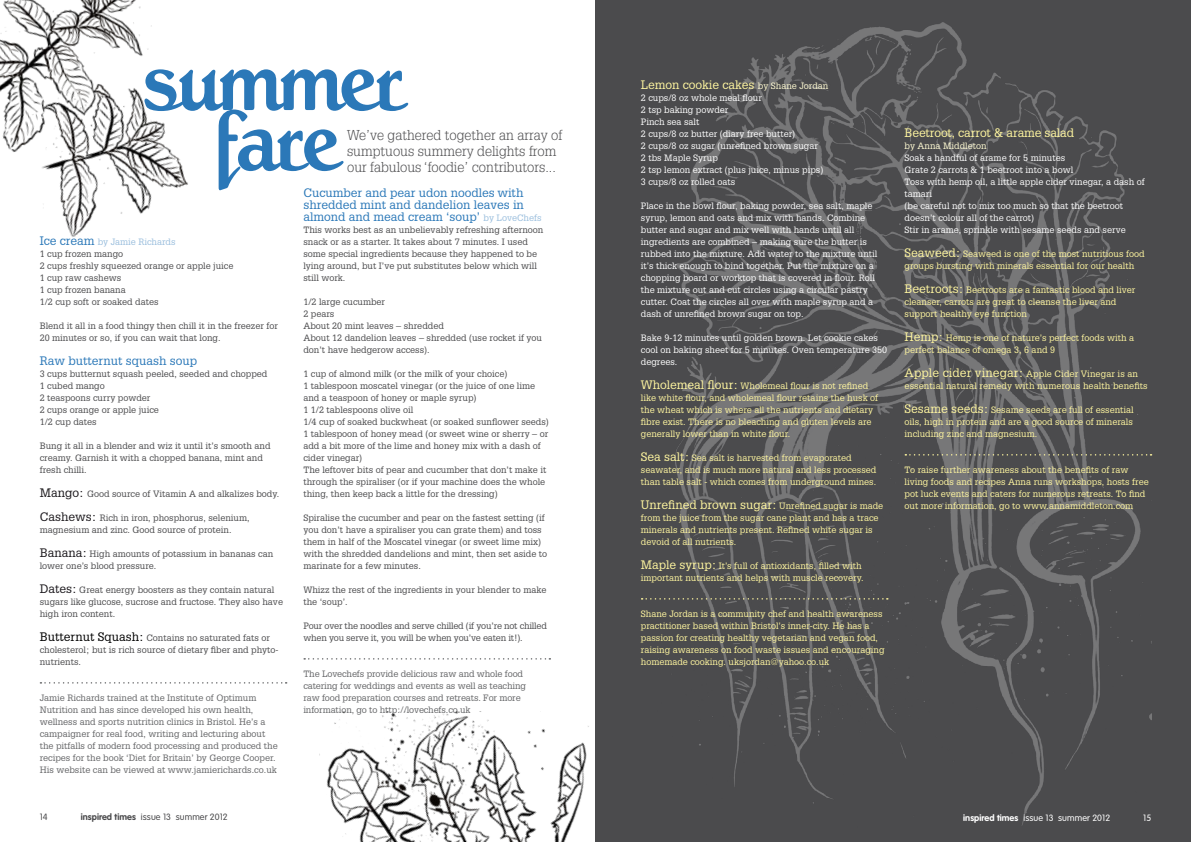
<style>
.page{position:relative;width:1191px;height:842px;background:#fff}
.page>*{position:absolute;margin:0;border:0;box-sizing:border-box;transform-origin:0 0}
.t1{font:90px "Arcade";color:#2b78b8}
.t2{font:300 14px/16px "Glypha LT Std";color:#4b4b4d}
.t3{font:12px/12px "Glypha LT Std";color:#2b78b8}
.t4{font:12px "Glypha LT Std";color:#fff6a0}
.t5{font:9px/12px "Glypha LT Std";color:#4b4b4d}
.t6{font:9px/12px "Glypha LT Std";color:#fff6a0}
.t7{font:9px/12px "Glypha LT Std";color:#fff}
.t8{font:9px/12px "Glypha LT Std";color:#646567}
.t9{font:9px/12px "Glypha LT Std";letter-spacing:-.02em;color:#4b4b4d}
.t10{font:300 9px "VAG Rounded Std";letter-spacing:.01em;color:#4b4b4d}
.t11{font:300 9px "VAG Rounded Std";letter-spacing:.01em;color:#fff}
.t12{font:9px "Glypha LT Std";color:#fffbd3}
.s1{font-size:9px;color:#9abedd}
.s2{font-size:12px;color:#2b78b8}
.s3{color:#9abedd}
.s4{font-size:12px;color:#1a171b}
.s5{font-size:12px;color:#000}
.s6{font-weight:700}
.s7{font-size:9px;color:#fffbd3}
.s8{font-size:12px}
.s9{font-size:9px}
</style>
<div class="page">
<div style="left:595px;top:0;width:596px;height:842px;background:#4b4b4d"></div>
<svg style="left:40px;top:682px;width:247px;height:2px"></svg>
<svg style="left:304px;top:658px;width:246px;height:2px"></svg>
<img style="left:327px;top:711px;width:262px;height:131px">
<img style="left:0;top:0;width:152px;height:152px">
<img style="left:40px;top:84px;width:148px;height:153px">
<img style="left:675px;top:23px;width:476px;height:802px">
<svg style="left:641px;top:598px;width:246px;height:2px"></svg>
<svg style="left:905px;top:454px;width:246px;height:2px"></svg>
<h1 class="t1" style="left:143px;top:29px;width:261px">summer</h1>
<h1 class="t1" style="left:215px;top:89px;width:124px">fare</h1>
<h2 class="t2" style="left:347px;top:127px;width:217px">We’ve gathered together an array of sumptuous summery delights from our fabulous ‘foodie’ contributors...</h2>
<h3 class="t3" style="left:303px;top:186px;width:240px">Cucumber and pear udon noodles with shredded mint and dandelion leaves in almond and mead cream ‘soup’ <span class="s1">by LoveChefs</span></h3>
<p class="t5" style="left:303px;top:223px;width:241px">This works best as an unbelievably refreshing afternoon snack or as a starter. It takes about 7 minutes. I used some special ingredients because they happened to be lying around, but I’ve put substitutes below which will still work.</p>
<p class="t5" style="left:303px;top:295px;width:240px">1/2 large cucumber<br>2 pears<br>About 20 mint leaves – shredded<br>About 12 dandelion leaves – shredded (use rocket if you don’t have hedgerow access).</p>
<p class="t5" style="left:303px;top:367px;width:247px">1 cup of almond milk (or the milk of your choice)<br>1 tablespoon moscatel vinegar (or the juice of one lime and a teaspoon of honey or maple syrup)<br>1 1/2 tablespoons olive oil<br>1/4 cup of soaked buckwheat (or soaked sunflower seeds)<br>1 tablespoon of honey mead (or sweet wine or sherry – or add a bit more of the lime and honey mix with a dash of cider vinegar)<br>The leftover bits of pear and cucumber that don’t make it through the spiraliser (or if your machine does the whole thing, then keep back a little for the dressing)</p>
<p class="t5" style="left:303px;top:511px;width:245px">Spiralise the cucumber and pear on the fastest setting (if you don’t have a spiraliser you can grate them) and toss them in half of the Moscatel vinegar (or sweet lime mix) with the shredded dandelions and mint, then set aside to marinate for a few minutes.</p>
<p class="t5" style="left:303px;top:583px;width:244px">Whizz the rest of the ingredients in your blender to make the ‘soup’.</p>
<p class="t9" style="left:303px;top:619px;width:245px">Pour over the noodles and serve chilled (if you’re not chilled when you serve it, you will be when you’ve eaten it!).</p>
<p class="t8" style="left:303px;top:667px;width:224px">The Lovechefs provide delicious raw and whole food catering for weddings and events as well as teaching raw food preparation courses and retreats. For more information, go to http://lovechefs.co.uk</p>
<p class="t5" style="left:40px;top:235px;width:195px"><span class="s2">Ice cream</span> <span class="s3">by Jamie Richards<br></span>1 cup frozen mango<br>2 cups freshly squeezed orange or apple juice<br>1 cup raw cashews<br>1 cup frozen banana<br>1/2 cup soft or soaked dates</p>
<p class="t5" style="left:40px;top:319px;width:240px">Blend it all in a food thingy then chill it in the freezer for<br>20 minutes or so, if you can wait that long.</p>
<h3 class="t3" style="left:40px;top:354px;width:159px">Raw butternut squash soup</h3>
<p class="t5" style="left:40px;top:367px;width:229px">3 cups butternut squash peeled, seeded and chopped<br>1 cubed mango<br>2 teaspoons curry powder<br>2 cups orange or apple juice<br>1/2 cup dates</p>
<p class="t5" style="left:40px;top:439px;width:232px">Bung it all in a blender and wiz it until it’s smooth and creamy. Garnish it with a chopped banana, mint and fresh chilli.</p>
<p class="t5" style="left:40px;top:487px;width:241px"><span class="s4">Mango:</span> Good source of Vitamin A and alkalizes body.</p>
<p class="t5" style="left:40px;top:511px;width:211px"><span class="s4">Cashews:</span> Rich in iron, phosphorus, selenium, magnesium and zinc. Good source of protein.</p>
<p class="t5" style="left:40px;top:547px;width:235px"><span class="s4">Banana:</span> High amounts of potassium in bananas can lower one’s blood pressure.</p>
<p class="t5" style="left:40px;top:583px;width:245px"><span class="s4">Dates:</span> Great energy boosters as they contain natural sugars like glucose, sucrose and fructose. They also have high iron content.</p>
<p class="t5" style="left:40px;top:631px;width:240px"><span class="s5">Butternut Squash:</span> Contains no saturated fats or cholesterol; but is rich source of dietary fiber and phyto&shy;nutrients.</p>
<p class="t8" style="left:40px;top:691px;width:240px">Jamie Richards trained at the Institute of Optimum Nutrition and has since developed his own health, wellness and sports nutrition clinics in Bristol. He’s a campaigner for real food, writing and lecturing about the pitfalls of modern food processing and produced the recipes for the book ‘Diet for Britain’ by George Cooper.<br>His website can be viewed at www.jamierichards.co.uk</p>
<p class="t10" style="left:40px;top:812px;width:10px">14</p>
<p class="t10" style="left:81px;top:812px;width:149px"><span class="s6">inspired times</span> issue 13 summer 2012</p>
<h3 class="t4" style="left:641px;top:77px;width:189px">Lemon cookie cakes <span class="s7">by Shane Jordan</span></h3>
<p class="t7" style="left:641px;top:91px;width:184px">2 cups/8 oz whole meal flour<br>2 tsp baking powder<br>Pinch sea salt<br>2 cups/8 oz butter (diary free butter)<br>2 cups/8 oz sugar (unrefined brown sugar<br>2 tbs Maple Syrup<br>2 tsp lemon extract (plus juice, minus pips)<br>3 cups/8 oz rolled oats</p>
<p class="t7" style="left:641px;top:199px;width:238px">Place in the bowl flour, baking powder, sea salt, maple syrup, lemon and oats and mix with hands. Combine butter and sugar and mix well with hands until all ingredients are combined – making sure the butter is rubbed into the mixture. Add water to the mixture until it’s thick enough to bind together. Put the mixture on a chopping board or worktop that is covered in flour. Roll the mixture out and cut circles using a circular pastry cutter. Coat the circles all over with maple syrup and a dash of unrefined brown sugar on top.</p>
<p class="t7" style="left:641px;top:331px;width:248px">Bake 9-12 minutes until golden brown. Let cookie cakes cool on baking sheet for 5 minutes. Oven temperature 350 degrees.</p>
<p class="t6" style="left:641px;top:379px;width:239px"><span class="s8">Wholemeal flour:</span> Wholemeal flour is not refined like white flour, and wholemeal flour retains the husk of the wheat which is where all the nutrients and dietary fibre exist. There is no bleaching and gluten levels are generally lower than in white flour.</p>
<p class="t6" style="left:641px;top:451px;width:237px"><span class="s8">Sea salt:</span> Sea salt is harvested from evaporated seawater, and is much more natural and less processed than table salt - which comes from underground mines.</p>
<h3 class="t4" style="left:641px;top:497px;width:244px">Unrefined brown sugar: <span class="s9">Unrefined sugar is made</span></h3>
<p class="t6" style="left:641px;top:511px;width:239px">from the juice from the sugar cane plant and has a trace minerals and nutrients present. Refined white sugar is devoid of all nutrients.</p>
<p class="t6" style="left:641px;top:559px;width:224px"><span class="s8">Maple syrup:</span> It’s full of antioxidants, filled with important nutrients and helps with muscle recovery.</p>
<p class="t6" style="left:641px;top:607px;width:245px">Shane Jordan is a community chef and health awareness practitioner based within Bristol’s inner-city. He has a passion for creating healthy vegetarian and vegan food, raising awareness on food waste issues and encouraging homemade cooking. uksjordan@yahoo.co.uk</p>
<h3 class="t4" style="left:904px;top:125px;width:171px">Beetroot, carrot &amp; arame salad</h3>
<p class="t12" style="left:904px;top:140px;width:84px">by Anna Middleton</p>
<p class="t7" style="left:904px;top:151px;width:242px">Soak a handful of arame for 5 minutes<br>Grate 2 carrots &amp; 1 beetroot into a bowl<br>Toss with hemp oil, a little apple cider vinegar, a dash of tamari<br>(be careful not to mix too much so that the beetroot doesn’t colour all of the carrot)<br>Stir in arame, sprinkle with sesame seeds and serve</p>
<p class="t6" style="left:904px;top:247px;width:241px"><span class="s8">Seaweed:</span> Seaweed is one of the most nutritious food groups bursting with minerals essential for our health</p>
<p class="t6" style="left:904px;top:283px;width:232px"><span class="s8">Beetroots:</span> Beetroots are a fantastic blood and liver cleanser, carrots are great to cleanse the liver and support healthy eye function</p>
<p class="t6" style="left:904px;top:331px;width:231px"><span class="s8">Hemp:</span> Hemp is one of nature’s perfect foods with a perfect balance of omega 3, 6 and 9</p>
<p class="t6" style="left:904px;top:367px;width:245px"><span class="s8">Apple cider vinegar:</span> Apple Cider Vinegar is an essential natural remedy with numerous health benefits</p>
<p class="t6" style="left:904px;top:403px;width:231px;text-align:justify"><span class="s8">Sesame seeds:</span> Sesame seeds are full of essential oils, high in protein and are a good source of minerals including zinc and magnesium.</p>
<p class="t6" style="left:904px;top:463px;width:246px">To raise further awareness about the benefits of raw living foods and recipes Anna runs workshops, hosts free pot luck events and caters for numerous retreats. To find out more information, go to www.annamiddleton.com</p>
<p class="t11" style="left:963px;top:812px;width:149px"><span class="s6">inspired times</span> issue 13 summer 2012</p>
<p class="t11" style="left:1143px;top:812px;width:10px">15</p>
</div>
